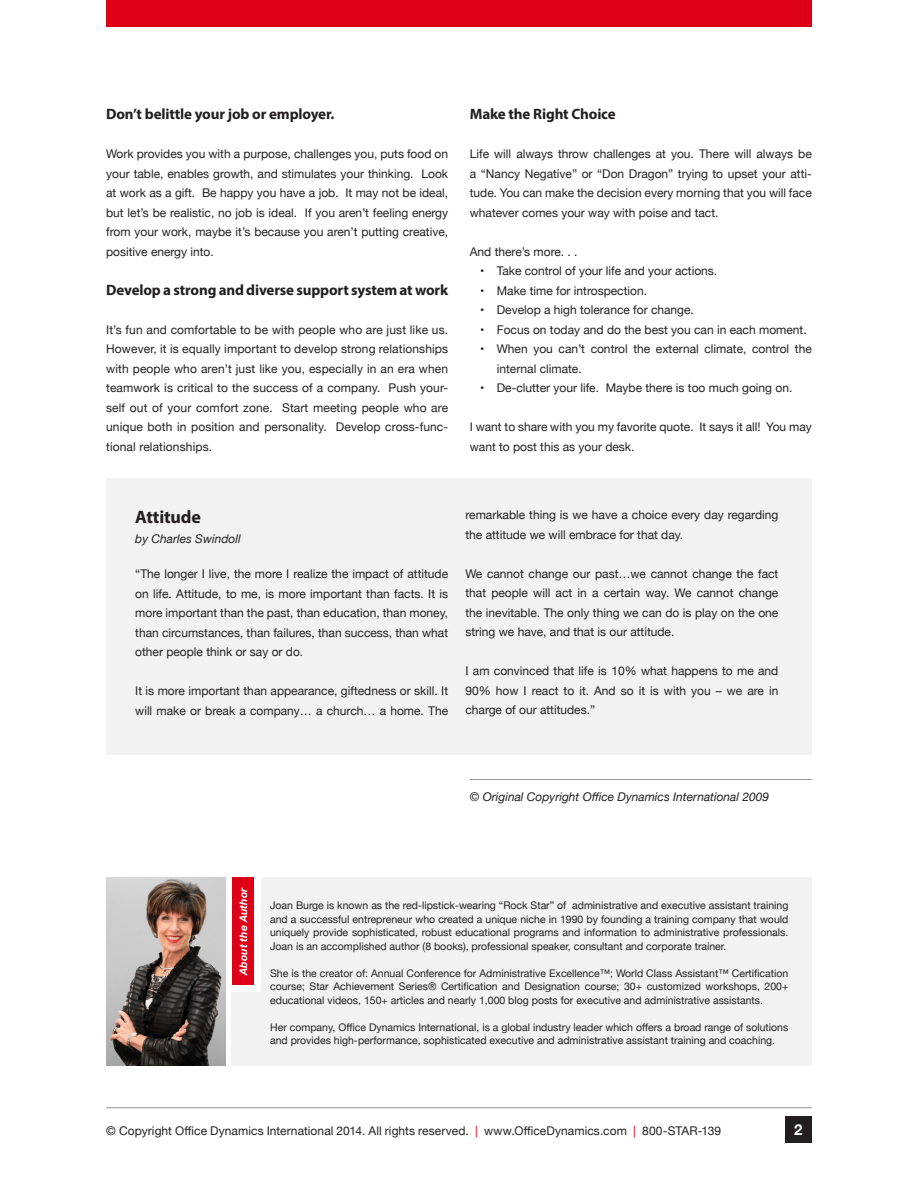
<style>
.page{position:relative;width:918px;height:1188px;background:#fff}
.page>*{position:absolute;margin:0;border:0;box-sizing:border-box;transform-origin:0 0}
.t1{font:700 18px "Myriad Pro";letter-spacing:-.01em;color:#231f20}
.t2{font:700 15px "Myriad Pro";letter-spacing:-.01em;color:#231f20}
.t3{font:700 15px "Helvetica Neue";color:#fff}
.t4{font:12px/19.5px "Helvetica Neue";color:#231f20;text-align:justify}
.t5{font:italic 12px "Helvetica Neue";color:#231f20}
.t6{font:10.5px/13.5px "Helvetica Neue";color:#231f20;text-align:justify}
.t7{font:italic 700 10.5px "Helvetica Neue";letter-spacing:-.01em;color:#fff}
.s1{color:#de0017}
</style>
<div class="page">
<hr style="left:106px;top:1107px;width:706px;height:1px;background:#939598">
<div style="left:785px;top:1116px;width:27px;height:27px;background:#231f20"></div>
<hr style="left:470px;top:779px;width:342px;height:1px;background:#939598">
<div style="left:106px;top:0;width:706px;height:27px;background:#de0017"></div>
<img style="left:106px;top:878px;width:119px;height:188px">
<div style="left:232px;top:878px;width:580px;height:188px;background:#f2f2f2"></div>
<div style="left:228px;top:878px;width:33px;height:114px;background:#fff"></div>
<div style="left:232px;top:878px;width:22px;height:108px;background:#de0017"></div>
<div style="left:106px;top:478px;width:706px;height:277px;background:#f2f2f2"></div>
<p class="t2" style="left:106px;top:104px;width:230px">Don’t belittle your job or employer.</p>
<p class="t4" style="left:106px;top:145px;width:344px">Work provides you with a purpose, challenges you, puts food on your table, enables growth, and stimulates your thinking. Look at work as a gift. Be happy you have a job. It may not be ideal, but let’s be realistic, no job is ideal. If you aren’t feeling energy from your work, maybe it’s because you aren’t putting creative, positive energy into.</p>
<p class="t2" style="left:106px;top:280px;width:344px">Develop a strong and diverse support system at work</p>
<p class="t4" style="left:106px;top:320px;width:344px">It’s fun and comfortable to be with people who are just like us.<br>However, it is equally important to develop strong relationships with people who aren’t just like you, especially in an era when teamwork is critical to the success of a company. Push your&shy;self out of your comfort zone. Start meeting people who are unique both in position and personality. Develop cross-func&shy;tional relationships.</p>
<p class="t2" style="left:470px;top:104px;width:147px">Make the Right Choice</p>
<p class="t4" style="left:470px;top:145px;width:344px">Life will always throw challenges at you. There will always be a “Nancy Negative” or “Don Dragon” trying to upset your atti&shy;tude. You can make the decision every morning that you will face whatever comes your way with poise and tact.</p>
<p class="t4" style="left:470px;top:242px;width:109px">And there’s more. . .</p>
<p class="t4" style="left:480px;top:262px;width:238px">• Take control of your life and your actions.</p>
<p class="t4" style="left:480px;top:281px;width:168px">• Make time for introspection.</p>
<p class="t4" style="left:480px;top:301px;width:215px">• Develop a high tolerance for change.</p>
<p class="t4" style="left:480px;top:320px;width:328px">• Focus on today and do the best you can in each moment.</p>
<p class="t4" style="left:497px;top:340px;width:317px;text-indent:-16px">• When you can’t control the external climate, control the internal climate.</p>
<p class="t4" style="left:480px;top:379px;width:314px">• De-clutter your life. Maybe there is too much going on.</p>
<p class="t4" style="left:470px;top:418px;width:344px">I want to share with you my favorite quote. It says it all! You may want to post this as your desk.</p>
<p class="t1" style="left:135px;top:506px;width:67px">Attitude</p>
<p class="t5" style="left:135px;top:530px;width:107px">by Charles Swindoll</p>
<p class="t4" style="left:135px;top:565px;width:314px">“The longer I live, the more I realize the impact of attitude on life. Attitude, to me, is more important than facts. It is more important than the past, than education, than money, than circumstances, than failures, than success, than what other people think or say or do.</p>
<p class="t4" style="left:135px;top:682px;width:314px">It is more important than appearance, giftedness or skill. It will make or break a company… a church… a home. The</p>
<p class="t4" style="left:465px;top:506px;width:314px">remarkable thing is we have a choice every day regarding the attitude we will embrace for that day.</p>
<p class="t4" style="left:465px;top:564px;width:314px">We cannot change our past…we cannot change the fact that people will act in a certain way. We cannot change the inevitable. The only thing we can do is play on the one string we have, and that is our attitude.</p>
<p class="t4" style="left:465px;top:662px;width:314px">I am convinced that life is 10% what happens to me and 90% how I react to it. And so it is with you – we are in charge of our attitudes.”</p>
<p class="t5" style="left:470px;top:788px;width:301px">© Original Copyright Office Dynamics International 2009</p>
<p class="t7" style="left:235px;top:975px;width:89px;rotate:-90deg">About the Author</p>
<p class="t6" style="left:270px;top:899px;width:520px">Joan Burge is known as the red-lipstick-wearing “Rock Star” of administrative and executive assistant training and a successful entrepreneur who created a unique niche in 1990 by founding a training company that would uniquely provide sophisticated, robust educational programs and information to administrative professionals.<br>Joan is an accomplished author (8 books), professional speaker, consultant and corporate trainer.</p>
<p class="t6" style="left:270px;top:967px;width:520px">She is the creator of: Annual Conference for Administrative Excellence™; World Class Assistant™ Certification course; Star Achievement Series® Certification and Designation course; 30+ customized workshops, 200+ educational videos, 150+ articles and nearly 1,000 blog posts for executive and administrative assistants.</p>
<p class="t6" style="left:270px;top:1021px;width:520px">Her company, Office Dynamics International, is a global industry leader which offers a broad range of solutions and provides high-performance, sophisticated executive and administrative assistant training and coaching.</p>
<p class="t4" style="left:106px;top:1121px;width:616px">© Copyright Office Dynamics International 2014. All rights reserved. <span class="s1">|</span> www.OfficeDynamics.com <span class="s1">|</span> 800-STAR-139</p>
<p class="t3" style="left:794px;top:1118px;width:10px">2</p>
</div>
